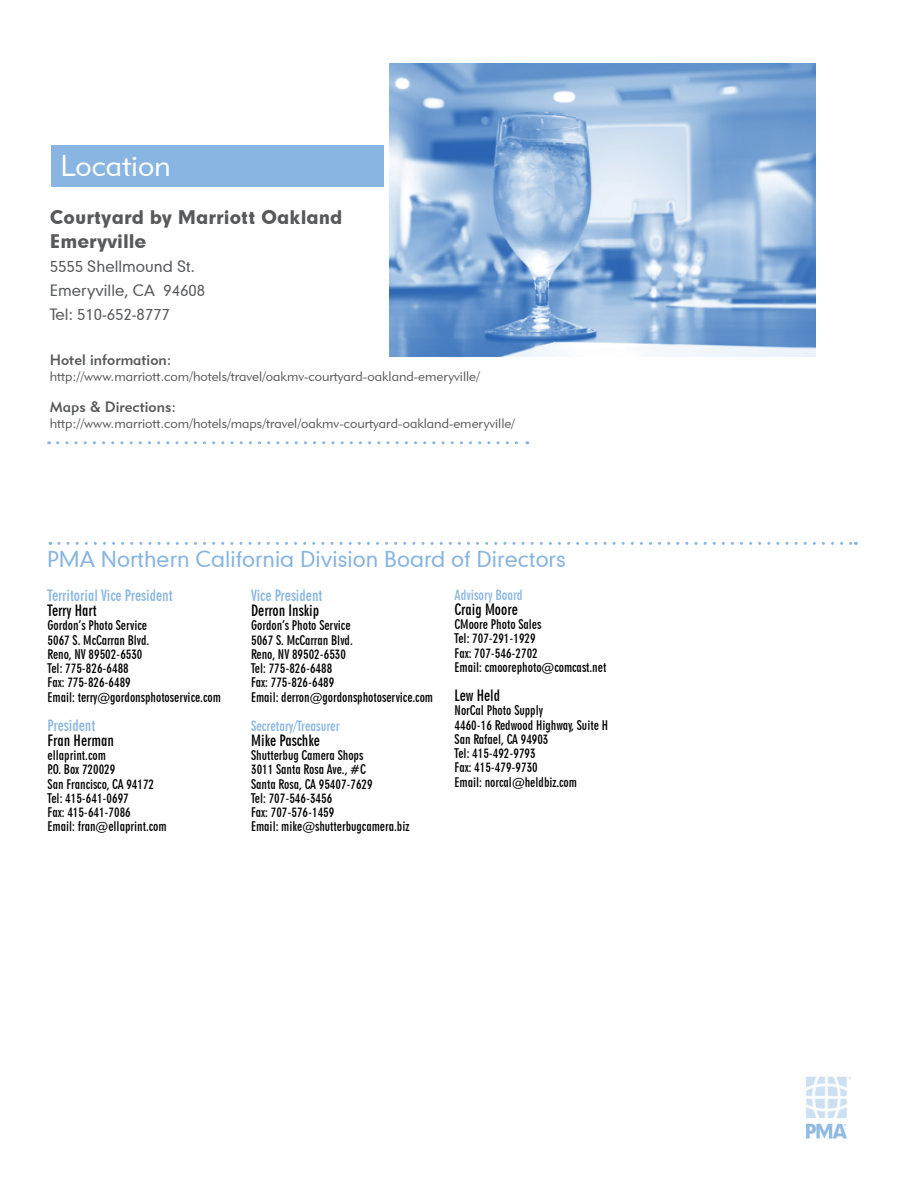
<style>
.page{position:relative;width:918px;height:1188px;background:#fff}
.page>*{position:absolute;margin:0;border:0;box-sizing:border-box;transform-origin:0 0}
.t1{font:30px "Geometric 415 BT Lite A";color:#fff}
.t2{font:21px "Geometric 706 BT Medium B";color:#88b5e1}
.t3{font:18px/24px "Geometric 706 BT Black B";color:#58595b}
.t4{font:15px "Geometric 706 BT Bold Condensed B";color:#000}
.t5{font:15px/24px "Geometric 706 BT Medium B";color:#58595b}
.t6{font:15px "Geometric 706 BT Bold Condensed B";color:#88b5e1}
.t7{font:15px "Geometric 415 BT Medium A";color:#58595b}
.t8{font:13.5px "Geometric 415 BT Lite A";color:#58595b}
.t9{font:13.5px "Geometric 706 BT Bold Condensed B";color:#88b5e1}
.t10{font:12.75px/14.2px "Geometric 706 BT Bold Condensed B";color:#000}
</style>
<div class="page">
<div style="left:51px;top:145px;width:333px;height:41px;background:#88b5e1"></div>
<svg style="left:59px;top:542px;width:797px;height:3px"></svg>
<svg style="left:58px;top:441px;width:470px;height:3px"></svg>
<img style="left:805px;top:1076px;width:47px;height:63px">
<img style="left:390px;top:64px;width:425px;height:292px">
<h1 class="t1" style="left:60px;top:147px;width:112px">Location</h1>
<h3 class="t3" style="left:50px;top:204px;width:294px">Courtyard by Marriott Oakland<br>Emeryville</h3>
<p class="t5" style="left:50px;top:254px;width:157px">5555 Shellmound St.<br>Emeryville, CA 94608<br>Tel: 510-652-8777</p>
<p class="t7" style="left:50px;top:350px;width:123px">Hotel information:</p>
<p class="t8" style="left:50px;top:368px;width:432px">http://www.marriott.com/hotels/travel/oakmv-courtyard-oakland-emeryville/</p>
<p class="t7" style="left:50px;top:398px;width:128px">Maps &amp; Directions:</p>
<p class="t8" style="left:50px;top:415px;width:467px">http://www.marriott.com/hotels/maps/travel/oakmv-courtyard-oakland-emeryville/</p>
<h2 class="t2" style="left:47px;top:545px;width:520px">PMA Northern California Division Board of Directors</h2>
<p class="t6" style="left:48px;top:587px;width:126px">Territorial Vice President</p>
<p class="t4" style="left:48px;top:602px;width:50px">Terry Hart</p>
<p class="t10" style="left:48px;top:619px;width:175px">Gordon’s Photo Service<br>5067 S. McCarran Blvd.<br>Reno, NV 89502-6530<br>Tel: 775-826-6488<br>Fax: 775-826-6489<br>Email: terry@gordonsphotoservice.com</p>
<p class="t6" style="left:48px;top:716px;width:49px">President</p>
<p class="t4" style="left:48px;top:731px;width:68px">Fran Herman</p>
<p class="t10" style="left:48px;top:748px;width:121px">ellaprint.com<br>P.O. Box 720029<br>San Francisco, CA 94172<br>Tel: 415-641-0697<br>Fax: 415-641-7086<br>Email: fran@ellaprint.com</p>
<p class="t6" style="left:251px;top:587px;width:73px">Vice President</p>
<p class="t4" style="left:251px;top:602px;width:70px">Derron Inskip</p>
<p class="t10" style="left:251px;top:619px;width:184px">Gordon’s Photo Service<br>5067 S. McCarran Blvd.<br>Reno, NV 89502-6530<br>Tel: 775-826-6488<br>Fax: 775-826-6489<br>Email: derron@gordonsphotoservice.com</p>
<p class="t9" style="left:251px;top:718px;width:90px">Secretary/Treasurer</p>
<p class="t4" style="left:251px;top:731px;width:70px">Mike Paschke</p>
<p class="t10" style="left:251px;top:748px;width:160px">Shutterbug Camera Shops<br>3011 Santa Rosa Ave., #C<br>Santa Rosa, CA 95407-7629<br>Tel: 707-546-3456<br>Fax: 707-576-1459<br>Email: mike@shutterbugcamera.biz</p>
<p class="t9" style="left:455px;top:587px;width:70px">Advisory Board</p>
<p class="t4" style="left:455px;top:600px;width:65px">Craig Moore</p>
<p class="t10" style="left:455px;top:617px;width:153px">CMoore Photo Sales<br>Tel: 707-291-1929<br>Fax: 707-546-2702<br>Email: cmoorephoto@comcast.net</p>
<p class="t4" style="left:455px;top:687px;width:47px">Lew Held</p>
<p class="t10" style="left:455px;top:704px;width:155px">NorCal Photo Supply<br>4460-16 Redwood Highway, Suite H<br>San Rafael, CA 94903<br>Tel: 415-492-9793<br>Fax: 415-479-9730<br>Email: norcal@heldbiz.com</p>
</div>
